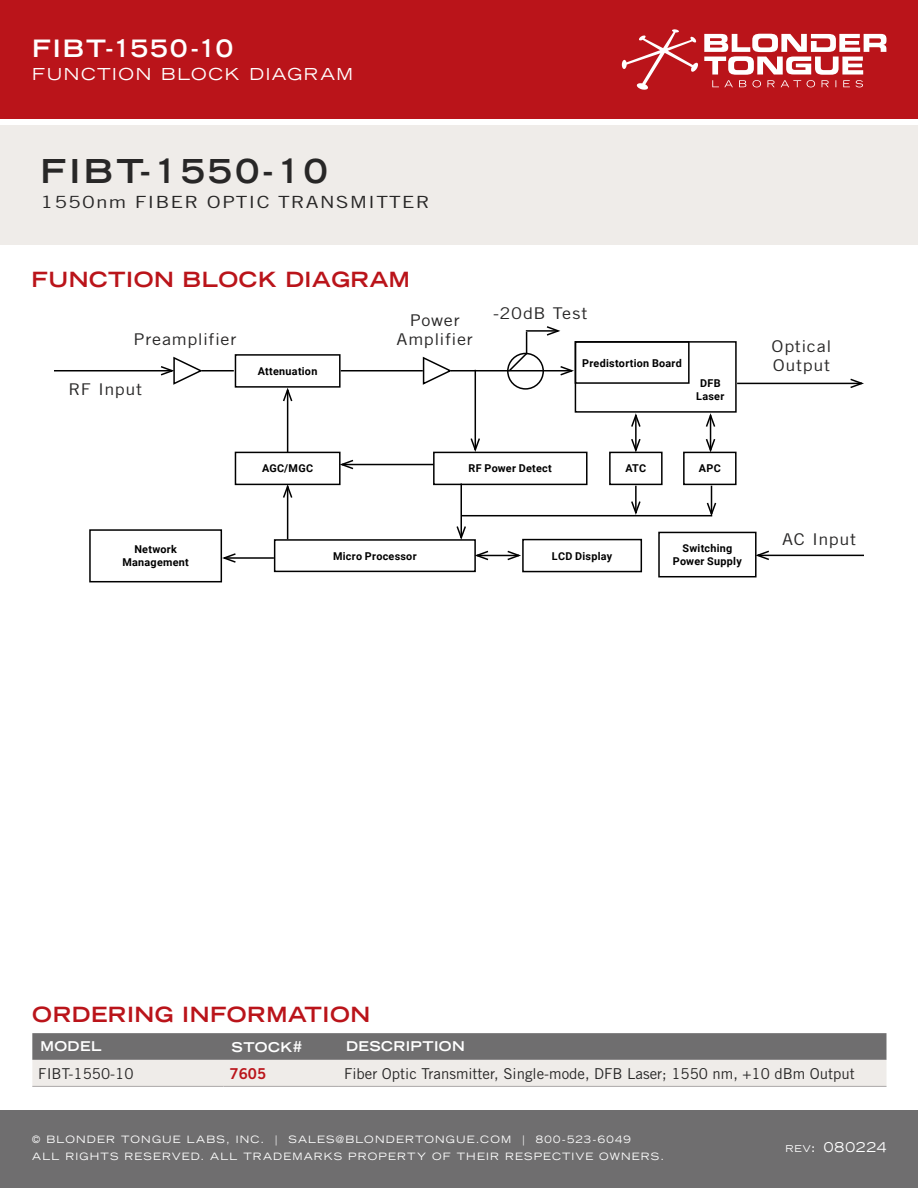
<style>
.page{position:relative;width:918px;height:1188px;background:#fff}
.page>*{position:absolute;margin:0;border:0;box-sizing:border-box;transform-origin:0 0}
.Single_Page_Head{font:700 expanded 33px "Trade Gothic LT Std";letter-spacing:.1em;color:#282727}
.Full_Page_-_Head{font:700 expanded 24px "Trade Gothic LT Std";letter-spacing:.085em;color:#fff}
.Body_-_Subhead{font:700 expanded 21px "Trade Gothic LT Std";letter-spacing:.025em;color:#ba141a}
.Single_Page_Sub-head{font:16.8px "Trade Gothic LT Pro";letter-spacing:.05em;color:#282727;scale:1.25 1}
.Full_Page_-_Subhead{font:expanded 16.5px "Trade Gothic LT Std";letter-spacing:.095em;color:#fff}
.AppFlow_Product_Caption{font:16.2px "Trade Gothic LT Pro";letter-spacing:.035em;color:#282727;scale:1.11 1}
.Table_Body_-_Ordering{font:15px "Trade Gothic LT Pro";color:#282727}
.Table_Body_-_Ordering-2{font:15px "Trade Gothic LT Pro Bd 2";color:#ba141a}
.Table_Head_-_Ordering{font:700 expanded 13.5px "Trade Gothic LT Std";letter-spacing:.035em;color:#fff}
.t1{font:expanded 13.5px "Trade Gothic LT Std";letter-spacing:.06em;color:#fff}
.Diagram_-_Label_1{font:700 10.8px/12.9px "Roboto";letter-spacing:.025em;color:#000;text-align:center}
.t2{font:expanded 10.2px/16.6px "Trade Gothic LT Std";letter-spacing:.115em;color:#fff}
.s1{font-size:15px}
.s2{font-size:9.45px}
</style>
<div class="page">
<div style="left:0;top:1110px;width:918px;height:78px;background:#6f6e6f"></div>
<div style="left:0;top:125px;width:918px;height:119px;background:#efece9"></div>
<div style="left:0;top:0;width:918px;height:119px;background:#ba141a"></div>
<svg style="left:704px;top:34px;width:183px;height:53px"></svg>
<svg style="left:622px;top:29px;width:76px;height:61px"></svg>
<div style="left:575px;top:341px;width:162px;height:72px;border:2px solid #000"></div>
<div style="left:575px;top:341px;width:115px;height:43px;border:2px solid #000"></div>
<div style="left:609px;top:452px;width:54px;height:33px;border:2px solid #000"></div>
<div style="left:683px;top:452px;width:54px;height:33px;border:2px solid #000"></div>
<div style="left:433px;top:452px;width:155px;height:33px;border:2px solid #000"></div>
<div style="left:235px;top:452px;width:106px;height:33px;border:2px solid #000"></div>
<div style="left:89px;top:529px;width:133px;height:53px;border:2px solid #000"></div>
<div style="left:274px;top:539px;width:202px;height:33px;border:2px solid #000"></div>
<div style="left:522px;top:539px;width:120px;height:33px;border:2px solid #000"></div>
<div style="left:658px;top:532px;width:99px;height:45px;border:2px solid #000"></div>
<hr style="left:287px;top:390px;width:1px;height:62px;background:#000">
<svg style="left:283px;top:388px;width:10px;height:15px"></svg>
<hr style="left:54px;top:370px;width:118px;height:1px;background:#000">
<hr style="left:526px;top:330px;width:32px;height:2px;background:#000">
<svg style="left:545px;top:326px;width:16px;height:10px"></svg>
<hr style="left:737px;top:383px;width:125px;height:1px;background:#000">
<svg style="left:849px;top:378px;width:15px;height:10px"></svg>
<hr style="left:758px;top:555px;width:106px;height:1px;background:#000">
<svg style="left:754px;top:549px;width:17px;height:12px"></svg>
<hr style="left:477px;top:555px;width:42px;height:1px;background:#000">
<svg style="left:473px;top:549px;width:17px;height:12px"></svg>
<svg style="left:506px;top:549px;width:17px;height:12px"></svg>
<hr style="left:224px;top:557px;width:50px;height:2px;background:#000">
<svg style="left:220px;top:552px;width:17px;height:12px"></svg>
<hr style="left:287px;top:486px;width:1px;height:53px;background:#000">
<svg style="left:282px;top:482px;width:12px;height:17px"></svg>
<hr style="left:475px;top:370px;width:1px;height:80px;background:#000">
<svg style="left:469px;top:437px;width:12px;height:17px"></svg>
<hr style="left:635px;top:486px;width:2px;height:27px;background:#000">
<svg style="left:630px;top:500px;width:12px;height:17px"></svg>
<svg style="left:706px;top:486px;width:11px;height:31px"></svg>
<hr style="left:461px;top:484px;width:1px;height:54px;background:#000">
<svg style="left:455px;top:525px;width:12px;height:17px"></svg>
<hr style="left:635px;top:415px;width:2px;height:35px;background:#000">
<svg style="left:630px;top:437px;width:12px;height:18px"></svg>
<svg style="left:630px;top:411px;width:12px;height:17px"></svg>
<hr style="left:710px;top:415px;width:1px;height:35px;background:#000">
<svg style="left:705px;top:437px;width:12px;height:18px"></svg>
<svg style="left:705px;top:411px;width:12px;height:17px"></svg>
<hr style="left:342px;top:464px;width:92px;height:1px;background:#000">
<svg style="left:338px;top:459px;width:17px;height:12px"></svg>
<hr style="left:201px;top:370px;width:33px;height:1px;background:#000">
<hr style="left:341px;top:370px;width:82px;height:1px;background:#000">
<hr style="left:451px;top:370px;width:121px;height:1px;background:#000">
<svg style="left:559px;top:365px;width:17px;height:12px"></svg>
<hr style="left:462px;top:515px;width:250px;height:1px;background:#000">
<svg style="left:159px;top:356px;width:44px;height:29px"></svg>
<svg style="left:422px;top:356px;width:30px;height:29px"></svg>
<div style="left:507px;top:353px;width:37px;height:37px;border:2px solid #000;border-radius:50%"></div>
<svg style="left:507px;top:332px;width:22px;height:41px"></svg>
<div style="left:235px;top:354px;width:106px;height:34px;border:2px solid #000"></div>
<svg style="left:32px;top:1033px;width:854px;height:53px;background:#aeacab"></svg>
<hr style="left:32px;top:1086px;width:192px;height:1px;background:#aba8a8">
<hr style="left:224px;top:1086px;width:114px;height:1px;background:#aba8a8">
<hr style="left:338px;top:1086px;width:549px;height:1px;background:#aba8a8">
<p class="Full_Page_-_Head" style="left:32px;top:32px;width:202px">FIBT-1550-10</p>
<p class="Full_Page_-_Subhead" style="left:32px;top:63px;width:322px">FUNCTION BLOCK DIAGRAM</p>
<p class="Single_Page_Head" style="left:40px;top:149px;width:289px">FIBT-1550-10</p>
<p class="Single_Page_Sub-head" style="left:40px;top:192px;width:313px">1550nm FIBER OPTIC TRANSMITTER</p>
<p class="Body_-_Subhead" style="left:32px;top:266px;width:380px">FUNCTION BLOCK DIAGRAM</p>
<p class="AppFlow_Product_Caption" style="left:134px;top:330px;width:94px">Preamplifier</p>
<p class="AppFlow_Product_Caption" style="left:69px;top:380px;width:68px">RF Input</p>
<p class="Diagram_-_Label_1" style="left:258px;top:364px;width:61px">Attenuation</p>
<p class="AppFlow_Product_Caption" style="left:410px;top:310px;width:46px">Power</p>
<p class="AppFlow_Product_Caption" style="left:397px;top:330px;width:70px">Amplifier</p>
<p class="AppFlow_Product_Caption" style="left:493px;top:303px;width:86px">-20dB Test</p>
<p class="Diagram_-_Label_1" style="left:582px;top:356px;width:101px">Predistortion Board</p>
<p class="Diagram_-_Label_1" style="left:696px;top:376px;width:30px">DFB<br>Laser</p>
<p class="Diagram_-_Label_1" style="left:134px;top:543px;width:44px">Network</p>
<p class="Diagram_-_Label_1" style="left:122px;top:556px;width:68px">Management</p>
<p class="Diagram_-_Label_1" style="left:262px;top:462px;width:53px">AGC/MGC</p>
<p class="Diagram_-_Label_1" style="left:469px;top:462px;width:85px">RF Power Detect</p>
<p class="Diagram_-_Label_1" style="left:625px;top:462px;width:22px">ATC</p>
<p class="Diagram_-_Label_1" style="left:699px;top:462px;width:23px">APC</p>
<p class="Diagram_-_Label_1" style="left:333px;top:549px;width:85px">Micro Processor</p>
<p class="Diagram_-_Label_1" style="left:552px;top:549px;width:62px">LCD Display</p>
<p class="Diagram_-_Label_1" style="left:682px;top:541px;width:52px">Switching</p>
<p class="Diagram_-_Label_1" style="left:673px;top:554px;width:70px">Power Supply</p>
<p class="AppFlow_Product_Caption" style="left:772px;top:336px;width:55px">Optical</p>
<p class="AppFlow_Product_Caption" style="left:773px;top:356px;width:53px">Output</p>
<p class="AppFlow_Product_Caption" style="left:782px;top:530px;width:68px">AC Input</p>
<p class="Body_-_Subhead" style="left:32px;top:1001px;width:339px">ORDERING INFORMATION</p>
<p class="Table_Head_-_Ordering" style="left:40px;top:1038px;width:63px">MODEL</p>
<p class="Table_Head_-_Ordering" style="left:232px;top:1038px;width:73px">STOCK<span class="s1">#</span></p>
<p class="Table_Head_-_Ordering" style="left:346px;top:1038px;width:120px">DESCRIPTION</p>
<p class="Table_Body_-_Ordering" style="left:38px;top:1064px;width:97px">FIBT-1550-10</p>
<p class="Table_Body_-_Ordering-2" style="left:230px;top:1064px;width:38px">7605</p>
<p class="Table_Body_-_Ordering" style="left:344px;top:1064px;width:512px">Fiber Optic Transmitter, Single-mode, DFB Laser; 1550 nm, +10 dBm Output</p>
<p class="t2" style="left:32px;top:1131px;width:633px">© BLONDER TONGUE LABS, INC. | SALES@BLONDERTONGUE.COM | 800-523-6049<br>ALL RIGHTS RESERVED. ALL TRADEMARKS PROPERTY OF THEIR RESPECTIVE OWNERS.</p>
<p class="t1" style="left:785px;top:1139px;width:103px"><span class="s2">REV</span>: 080224</p>
</div>
